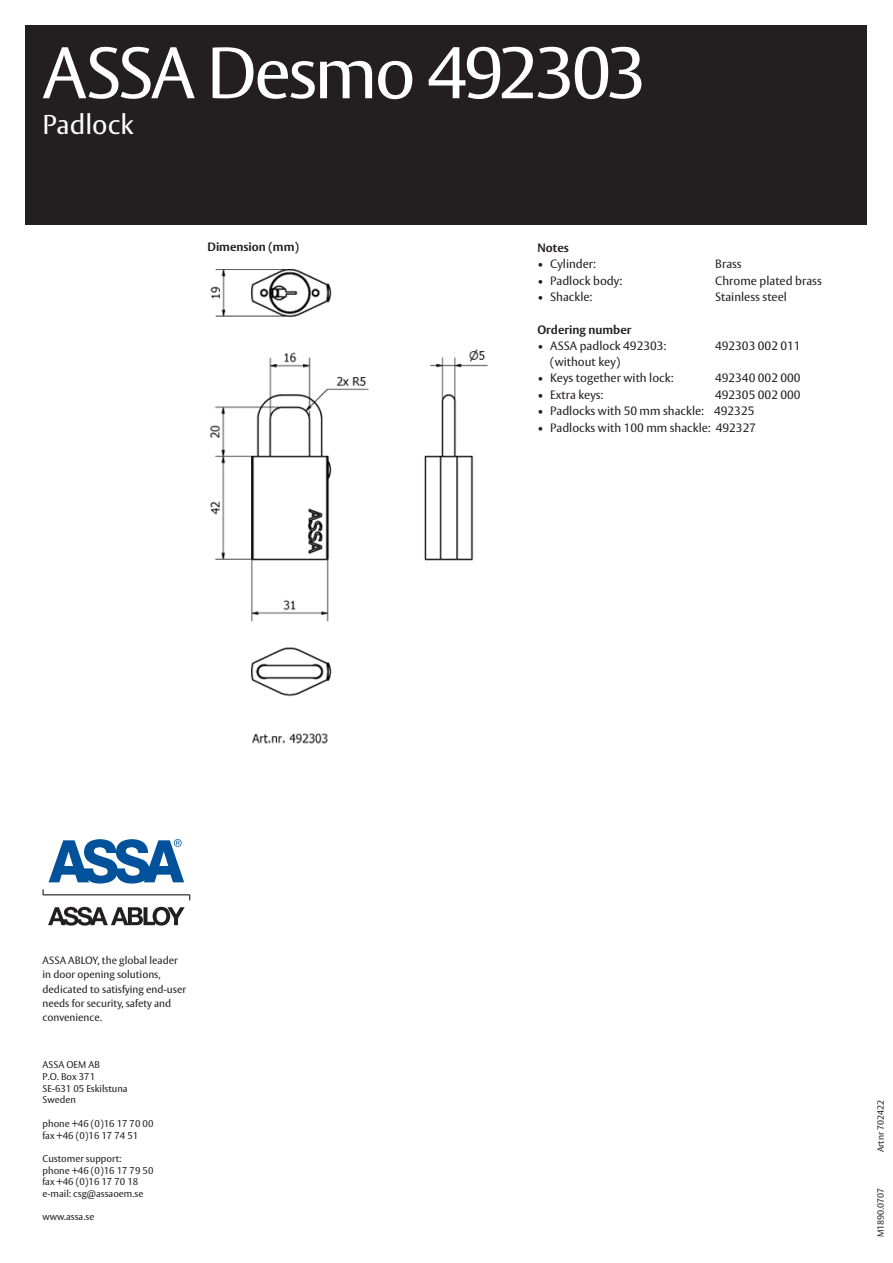
<style>
.page{position:relative;width:893px;height:1263px;background:#fff}
.page>*{position:absolute;margin:0;border:0;box-sizing:border-box;transform-origin:0 0}
.Huvudrubrik_framsida{font:72px "ASSA Vesta";letter-spacing:-.045em;color:#fff}
.Underrubrik_framsida{font:27px "ASSA Vesta";color:#fff}
.Brödtext{font:12px "ASSA Vesta";color:#231f20}
.Brödtext_rubrik{font:700 12px "ASSA Vesta";color:#231f20}
.t1{font:10.5px/14.2px "ASSA Vesta";color:#231f20}
.t2{font:9.75px/11.7px "ASSA Vesta";color:#231f20}
.Brödtext-2{font:9px "ASSA Vesta";color:#231f20}
</style>
<div class="page">
<svg style="left:43px;top:889px;width:147px;height:11px"></svg>
<svg style="left:48px;top:907px;width:137px;height:19px"></svg>
<svg style="left:49px;top:839px;width:135px;height:44px"></svg>
<div style="left:26px;top:26px;width:841px;height:199px;background:#231f20"></div>
<img style="left:210px;top:269px;width:278px;height:475px">
<p class="Huvudrubrik_framsida" style="left:43px;top:30px;width:606px">ASSA Desmo 492303</p>
<p class="Underrubrik_framsida" style="left:43px;top:108px;width:92px">Padlock</p>
<p class="Brödtext_rubrik" style="left:207px;top:239px;width:93px">Dimension (mm)</p>
<p class="Brödtext_rubrik" style="left:537px;top:240px;width:33px">Notes</p>
<p class="Brödtext" style="left:537px;top:257px;width:60px">• Cylinder:</p>
<p class="Brödtext" style="left:715px;top:257px;width:28px">Brass</p>
<p class="Brödtext" style="left:537px;top:273px;width:86px">• Padlock body:</p>
<p class="Brödtext" style="left:715px;top:273px;width:108px">Chrome plated brass</p>
<p class="Brödtext" style="left:537px;top:290px;width:56px">• Shackle:</p>
<p class="Brödtext" style="left:715px;top:290px;width:73px">Stainless steel</p>
<p class="Brödtext_rubrik" style="left:537px;top:322px;width:95px">Ordering number</p>
<p class="Brödtext" style="left:537px;top:339px;width:130px">• ASSA padlock 492303:</p>
<p class="Brödtext" style="left:715px;top:339px;width:87px">492303 002 011</p>
<p class="Brödtext" style="left:550px;top:354px;width:72px">(without key)</p>
<p class="Brödtext" style="left:537px;top:371px;width:138px">• Keys together with lock:</p>
<p class="Brödtext" style="left:715px;top:371px;width:87px">492340 002 000</p>
<p class="Brödtext" style="left:537px;top:387px;width:67px">• Extra keys:</p>
<p class="Brödtext" style="left:715px;top:387px;width:87px">492305 002 000</p>
<p class="Brödtext" style="left:537px;top:404px;width:218px">• Padlocks with 50 mm shackle: 492325</p>
<p class="Brödtext" style="left:537px;top:420px;width:220px">• Padlocks with 100 mm shackle: 492327</p>
<p class="t1" style="left:43px;top:954px;width:137px">ASSA ABLOY, the global leader</p>
<p class="t1" style="left:43px;top:968px;width:145px">in door opening solutions, dedicated to satisfying end-user needs for security, safety and convenience.</p>
<p class="t2" style="left:43px;top:1059px;width:87px">ASSA OEM AB<br>P.O. Box 371<br>SE-631 05 Eskilstuna<br>Sweden</p>
<p class="t2" style="left:43px;top:1118px;width:112px">phone +46 (0)16 17 70 00</p>
<p class="t2" style="left:43px;top:1130px;width:97px">fax +46 (0)16 17 74 51</p>
<p class="t2" style="left:43px;top:1153px;width:112px">Customer support:<br>phone +46 (0)16 17 79 50 fax +46 (0)16 17 70 18 e-mail: csg@assaoem.se</p>
<p class="t2" style="left:43px;top:1211px;width:53px">www.assa.se</p>
<p class="Brödtext-2" style="left:875px;top:1152px;width:54px;rotate:-90deg">Artnr 702422</p>
<p class="Brödtext-2" style="left:875px;top:1237px;width:51px;rotate:-90deg">M1890.0707</p>
</div>
